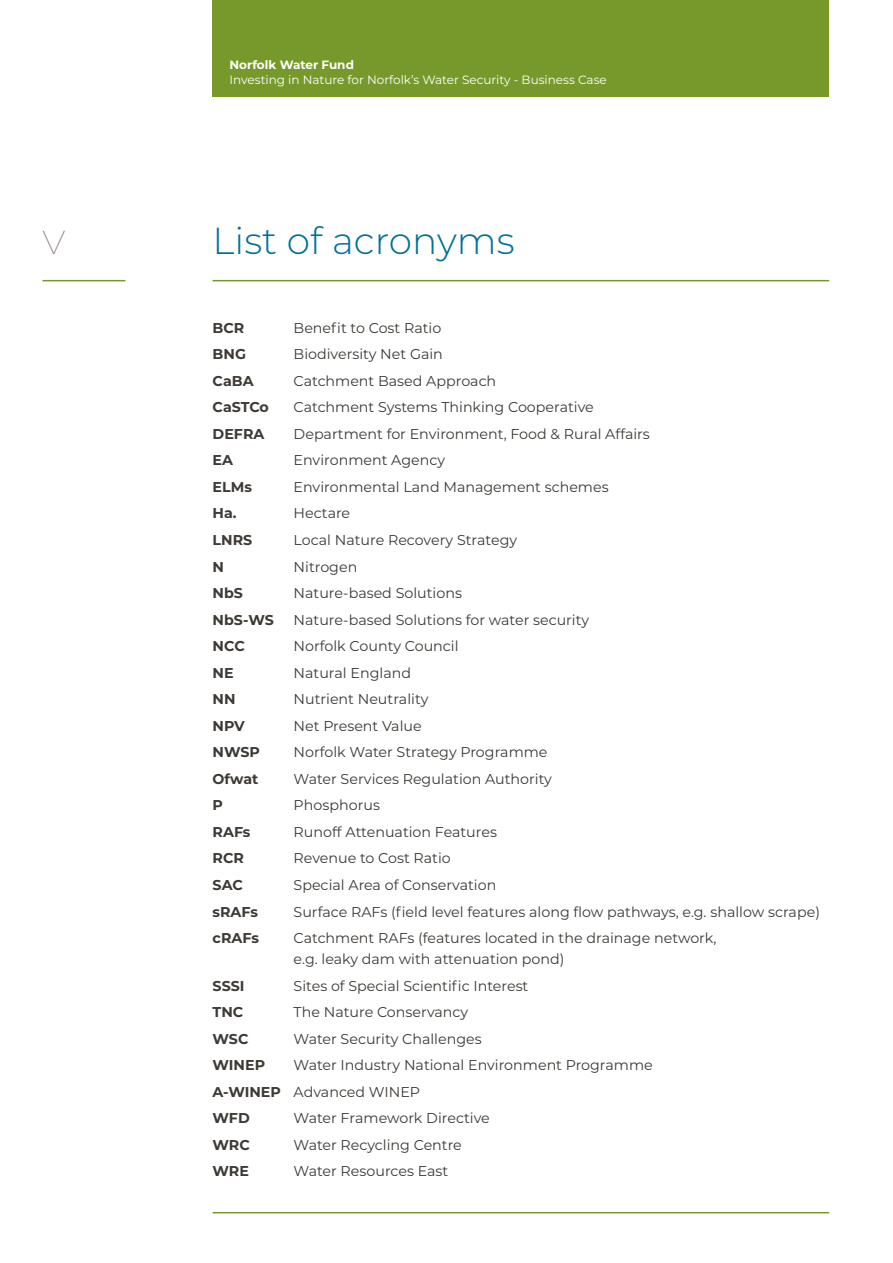
<style>
.page{position:relative;width:893px;height:1263px;background:#fff}
.page>*{position:absolute;margin:0;border:0;box-sizing:border-box;transform-origin:0 0}
.t1{font:100 45px "Montserrat";color:#8a7d86}
.t2{font:300 37.5px "Montserrat";color:#007099}
.t3{font:14.25px/26.5px "Montserrat";color:#3d3935}
.t4{font:700 14.25px "Montserrat";color:#3d3935}
.t5{font:12px "Montserrat";color:#fff}
.t6{font:700 12px "Montserrat";color:#fff}
.s1{font-weight:700}
</style>
<div class="page">
<div style="left:213px;top:0;width:616px;height:96px;background:#77992c"></div>
<hr style="left:213px;top:280px;width:616px;height:1px;background:#77992c">
<hr style="left:213px;top:1212px;width:616px;height:1px;background:#77992c">
<hr style="left:43px;top:280px;width:82px;height:1px;background:#77992c">
<p class="t6" style="left:230px;top:56px;width:126px">Norfolk Water Fund</p>
<p class="t5" style="left:230px;top:71px;width:379px">Investing in Nature for Norfolk’s Water Security - Business Case</p>
<h1 class="t1" style="left:43px;top:208px;width:24px">v</h1>
<h2 class="t2" style="left:213px;top:216px;width:304px">List of acronyms</h2>
<p class="t4" style="left:213px;top:317px;width:33px">BCR</p>
<p class="t3" style="left:294px;top:314px;width:149px">Benefit to Cost Ratio</p>
<p class="t4" style="left:213px;top:344px;width:35px">BNG</p>
<p class="t3" style="left:294px;top:340px;width:151px">Biodiversity Net Gain</p>
<p class="t4" style="left:213px;top:370px;width:42px">CaBA</p>
<p class="t3" style="left:294px;top:367px;width:204px">Catchment Based Approach</p>
<p class="t4" style="left:213px;top:397px;width:58px">CaSTCo</p>
<p class="t3" style="left:294px;top:393px;width:302px">Catchment Systems Thinking Cooperative</p>
<p class="t4" style="left:213px;top:423px;width:53px">DEFRA</p>
<p class="t3" style="left:294px;top:420px;width:358px">Department for Environment, Food &amp; Rural Affairs</p>
<p class="t4" style="left:213px;top:450px;width:22px">EA</p>
<p class="t3" style="left:294px;top:447px;width:153px">Environment Agency</p>
<p class="t4" style="left:213px;top:477px;width:41px">ELMs</p>
<p class="t3" style="left:294px;top:473px;width:317px">Environmental Land Management schemes</p>
<p class="t4" style="left:213px;top:503px;width:26px">Ha.</p>
<p class="t3" style="left:294px;top:500px;width:58px">Hectare</p>
<p class="t4" style="left:213px;top:530px;width:41px">LNRS</p>
<p class="t3" style="left:294px;top:526px;width:225px">Local Nature Recovery Strategy</p>
<p class="t4" style="left:213px;top:556px;width:13px">N</p>
<p class="t3" style="left:294px;top:553px;width:65px">Nitrogen</p>
<p class="t4" style="left:213px;top:583px;width:32px">NbS</p>
<p class="t3" style="left:294px;top:579px;width:170px">Nature-based Solutions</p>
<p class="t4" style="left:213px;top:609px;width:63px">NbS-WS</p>
<p class="t3" style="left:294px;top:606px;width:297px">Nature-based Solutions for water security</p>
<p class="t4" style="left:213px;top:636px;width:34px">NCC</p>
<p class="t3" style="left:294px;top:632px;width:167px">Norfolk County Council</p>
<p class="t4" style="left:213px;top:662px;width:23px">NE</p>
<p class="t3" style="left:294px;top:659px;width:119px">Natural England</p>
<p class="t4" style="left:213px;top:689px;width:25px">NN</p>
<p class="t3" style="left:294px;top:685px;width:136px">Nutrient Neutrality</p>
<p class="t4" style="left:213px;top:715px;width:34px">NPV</p>
<p class="t3" style="left:294px;top:712px;width:130px">Net Present Value</p>
<p class="t4" style="left:213px;top:742px;width:49px">NWSP</p>
<p class="t3" style="left:294px;top:738px;width:255px">Norfolk Water Strategy Programme</p>
<p class="t4" style="left:213px;top:768px;width:47px">Ofwat</p>
<p class="t3" style="left:294px;top:765px;width:260px">Water Services Regulation Authority</p>
<p class="t4" style="left:213px;top:795px;width:12px">P</p>
<p class="t3" style="left:294px;top:791px;width:88px">Phosphorus</p>
<p class="t4" style="left:213px;top:821px;width:39px">RAFs</p>
<p class="t3" style="left:294px;top:818px;width:205px">Runoff Attenuation Features</p>
<p class="t4" style="left:213px;top:848px;width:33px">RCR</p>
<p class="t3" style="left:294px;top:845px;width:159px">Revenue to Cost Ratio</p>
<p class="t4" style="left:213px;top:875px;width:32px">SAC</p>
<p class="t3" style="left:294px;top:871px;width:204px">Special Area of Conservation</p>
<p class="t4" style="left:213px;top:901px;width:47px">sRAFs</p>
<p class="t3" style="left:294px;top:898px;width:528px">Surface RAFs (field level features along flow pathways, e.g. shallow scrape)</p>
<p class="t4" style="left:213px;top:928px;width:48px">cRAFs</p>
<p class="t3" style="left:294px;top:927px;width:424px;line-height:21px">Catchment RAFs (features located in the drainage network, e.g. leaky dam with attenuation pond)</p>
<p class="t4" style="left:213px;top:975px;width:33px">SSSI</p>
<p class="t3" style="left:294px;top:972px;width:236px">Sites of Special Scientific Interest</p>
<p class="t4" style="left:213px;top:1002px;width:32px">TNC</p>
<p class="t3" style="left:294px;top:998px;width:176px">The Nature Conservancy</p>
<p class="t4" style="left:213px;top:1028px;width:37px">WSC</p>
<p class="t3" style="left:294px;top:1025px;width:190px">Water Security Challenges</p>
<p class="t4" style="left:213px;top:1055px;width:54px">WINEP</p>
<p class="t3" style="left:213px;top:1051px;width:442px;text-indent:81px">Water Industry National Environment Programme<br><span class="s1">A-WINEP</span> Advanced WINEP<br><span class="s1">WFD</span></p>
<p class="t3" style="left:294px;top:1104px;width:198px">Water Framework Directive</p>
<p class="t4" style="left:213px;top:1134px;width:39px">WRC</p>
<p class="t3" style="left:294px;top:1131px;width:170px">Water Recycling Centre</p>
<p class="t4" style="left:213px;top:1161px;width:38px">WRE</p>
<p class="t3" style="left:294px;top:1157px;width:156px">Water Resources East</p>
</div>
